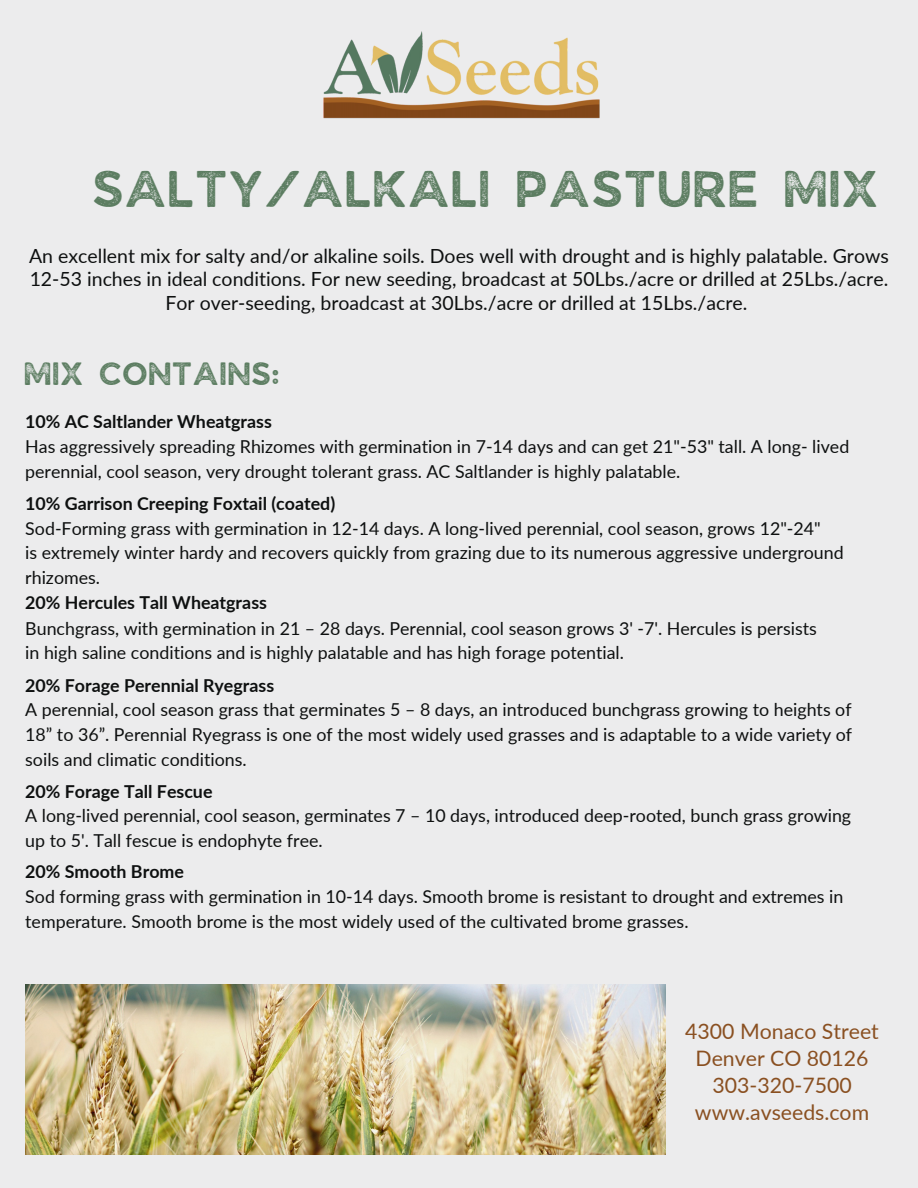
<style>
.page{position:relative;width:918px;height:1188px;background:#ececed}
.page>*{position:absolute;margin:0;border:0;box-sizing:border-box;transform-origin:0 0}
.t1{font:48.75px "JA Jaya Giri Sans Rough";color:#5c7d61}
.t2{font:30.45px "JA Jaya Giri Sans Rough";color:#5c7d61}
.t3{font:21.3px/27px "Lato";color:#8a5021;text-align:center}
.t4{font:19.5px/23.7px "Lato";color:#0e1010;text-align:center}
.t5{font:17.85px/24.8px "Lato";color:#0e1010}
.t6{font:700 17.85px "Lato";color:#0e1010}
</style>
<div class="page">
<img style="left:323px;top:31px;width:277px;height:88px">
<img style="left:25px;top:985px;width:640px;height:169px">
<p class="t1" style="left:94px;top:169px;width:788px">SALTY/ALKALI PASTURE MIX</p>
<p class="t4" style="left:29px;top:243px;width:861px">An excellent mix for salty and/or alkaline soils. Does well with drought and is highly palatable. Grows<br>12-53 inches in ideal conditions. For new seeding, broadcast at 50Lbs./acre or drilled at 25Lbs./acre.<br>For over-seeding, broadcast at 30Lbs./acre or drilled at 15Lbs./acre.</p>
<h3 class="t2" style="left:25px;top:361px;width:258px">MIX CONTAINS:</h3>
<h3 class="t6" style="left:25px;top:411px;width:248px">10% AC Saltlander Wheatgrass</h3>
<h2 class="t5" style="left:25px;top:434px;width:826px">Has aggressively spreading Rhizomes with germination in 7-14 days and can get 21"-53" tall. A long- lived perennial, cool season, very drought tolerant grass. AC Saltlander is highly palatable.</h2>
<p class="t6" style="left:25px;top:493px;width:312px">10% Garrison Creeping Foxtail (coated)</p>
<p class="t5" style="left:25px;top:516px;width:797px">Sod-Forming grass with germination in 12-14 days. A long-lived perennial, cool season, grows 12"-24"</p>
<p class="t5" style="left:25px;top:539px;width:820px">is extremely winter hardy and recovers quickly from grazing due to its numerous aggressive underground</p>
<p class="t5" style="left:25px;top:564px;width:76px">rhizomes.</p>
<p class="t6" style="left:25px;top:592px;width:243px">20% Hercules Tall Wheatgrass</p>
<p class="t5" style="left:25px;top:616px;width:793px">Bunchgrass, with germination in 21 – 28 days. Perennial, cool season grows 3' -7'. Hercules is persists</p>
<p class="t5" style="left:25px;top:640px;width:600px">in high saline conditions and is highly palatable and has high forage potential.</p>
<p class="t6" style="left:25px;top:674px;width:250px">20% Forage Perennial Ryegrass</p>
<p class="t5" style="left:25px;top:697px;width:828px;text-align:justify">A perennial, cool season grass that germinates 5 – 8 days, an introduced bunchgrass growing to heights of 18” to 36”. Perennial Ryegrass is one of the most widely used grasses and is adaptable to a wide variety of soils and climatic conditions.</p>
<p class="t6" style="left:25px;top:781px;width:189px">20% Forage Tall Fescue</p>
<p class="t5" style="left:25px;top:803px;width:827px">A long-lived perennial, cool season, germinates 7 – 10 days, introduced deep-rooted, bunch grass growing</p>
<p class="t5" style="left:25px;top:827px;width:299px">up to 5'. Tall fescue is endophyte free.</p>
<p class="t6" style="left:25px;top:861px;width:160px">20% Smooth Brome</p>
<p class="t5" style="left:25px;top:884px;width:820px">Sod forming grass with germination in 10-14 days. Smooth brome is resistant to drought and extremes in temperature. Smooth brome is the most widely used of the cultivated brome grasses.</p>
<p class="t3" style="left:685px;top:1018px;width:195px">4300 Monaco Street<br>Denver CO 80126<br>303-320-7500 www.avseeds.com</p>
</div>
